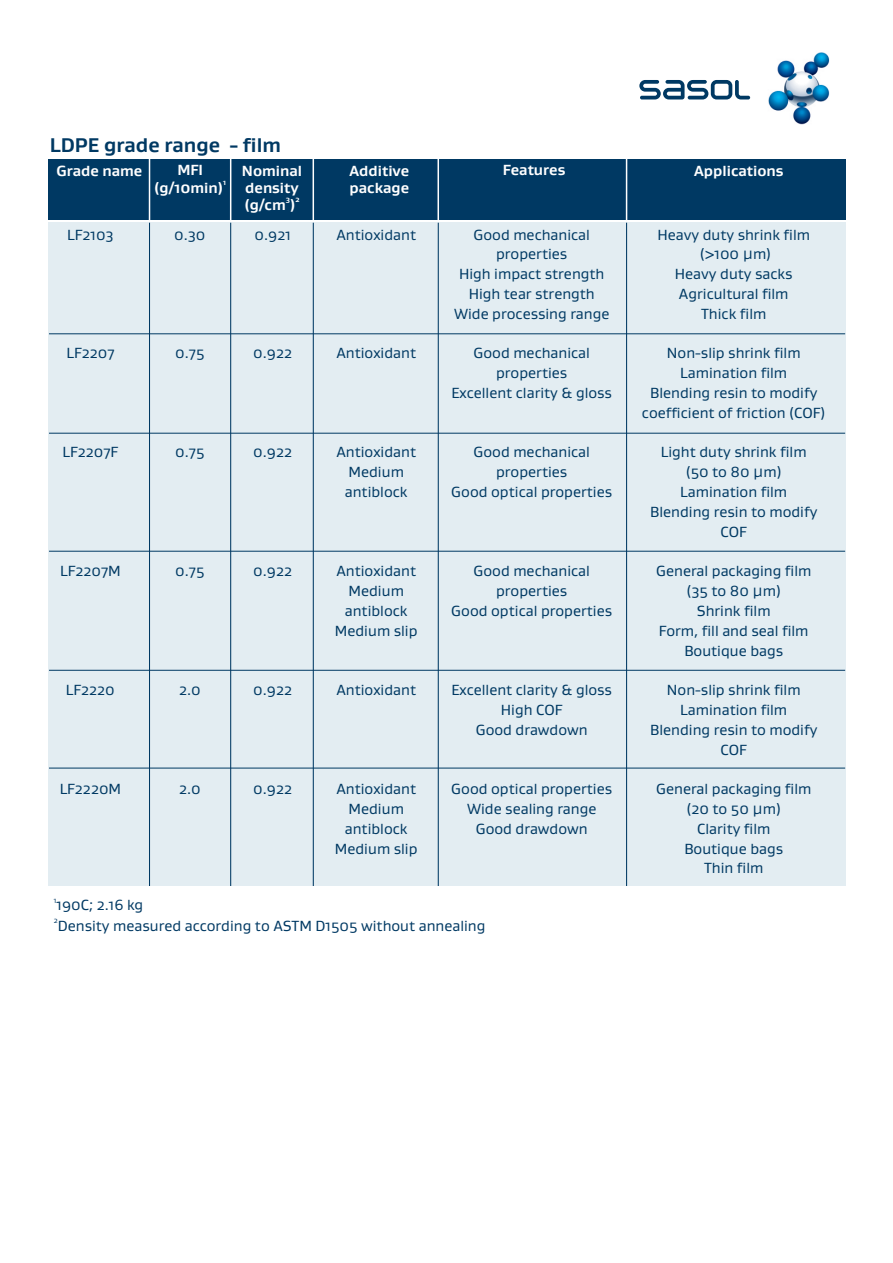
<style>
.page{position:relative;width:893px;height:1263px;background:#fff}
.page>*{position:absolute;margin:0;border:0;box-sizing:border-box;transform-origin:0 0}
.t1{font:700 20.25px "Gustan";color:#003963}
.t2{font:15px/19.8px "Gustan";color:#003963;text-align:center}
.t3{font:700 15px/16.5px "Gustan";color:#fff}
.t4{font:700 7.5px "Gustan";color:#fff}
.t5{font:7.5px "Gustan";color:#003963}
</style>
<div class="page">
<div style="left:48px;top:222px;width:797px;height:664px;background:#e3edf2"></div>
<div style="left:48px;top:159px;width:798px;height:61px;background:#003963"></div>
<hr style="left:149px;top:158px;width:1px;height:62px;background:#fff">
<hr style="left:149px;top:223px;width:1px;height:663px;background:#003963">
<hr style="left:230px;top:158px;width:1px;height:62px;background:#fff">
<hr style="left:230px;top:223px;width:1px;height:663px;background:#003963">
<hr style="left:313px;top:158px;width:1px;height:62px;background:#fff">
<hr style="left:313px;top:223px;width:1px;height:663px;background:#003963">
<hr style="left:626px;top:158px;width:1px;height:62px;background:#fff">
<hr style="left:626px;top:223px;width:1px;height:663px;background:#003963">
<hr style="left:437px;top:158px;width:2px;height:62px;background:#fff">
<hr style="left:438px;top:223px;width:1px;height:663px;background:#003963">
<img style="left:768px;top:52px;width:62px;height:73px">
<svg style="left:639px;top:80px;width:111px;height:19px"></svg>
<hr style="left:49px;top:333px;width:796px;height:1px;background:#003963">
<hr style="left:49px;top:433px;width:796px;height:1px;background:#003963">
<hr style="left:49px;top:551px;width:796px;height:1px;background:#003963">
<hr style="left:49px;top:670px;width:796px;height:1px;background:#003963">
<hr style="left:49px;top:768px;width:796px;height:1px;background:#003963">
<h1 class="t1" style="left:50px;top:138px;width:233px">LDPE grade range - film</h1>
<p class="t3" style="left:57px;top:164px;width:87px">Grade name</p>
<p class="t3" style="left:350px;top:164px;width:61px">Additive package</p>
<p class="t3" style="left:177px;top:163px;width:27px">MFI</p>
<p class="t3" style="left:503px;top:163px;width:64px">Features</p>
<p class="t3" style="left:694px;top:164px;width:91px">Applications</p>
<p class="t4" style="left:223px;top:180px;width:5px">1</p>
<p class="t3" style="left:242px;top:164px;width:62px">Nominal density</p>
<p class="t4" style="left:286px;top:197px;width:15px">3 2</p>
<p class="t3" style="left:154px;top:181px;width:70px">(g/10min)</p>
<p class="t3" style="left:245px;top:198px;width:52px">(g/cm )</p>
<p class="t2" style="left:67px;top:226px;width:48px">LF2103</p>
<p class="t2" style="left:66px;top:345px;width:49px">LF2207</p>
<p class="t2" style="left:174px;top:226px;width:33px">0.30</p>
<p class="t2" style="left:175px;top:345px;width:31px">0.75</p>
<p class="t2" style="left:254px;top:226px;width:38px">0.921</p>
<p class="t2" style="left:253px;top:345px;width:40px">0.922</p>
<p class="t2" style="left:336px;top:226px;width:81px">Antioxidant</p>
<p class="t2" style="left:336px;top:345px;width:81px">Antioxidant</p>
<p class="t2" style="left:454px;top:226px;width:157px">Good mechanical properties<br>High impact strength<br>High tear strength<br>Wide processing range</p>
<p class="t2" style="left:451px;top:345px;width:162px">Good mechanical properties<br>Excellent clarity &amp; gloss</p>
<p class="t2" style="left:63px;top:444px;width:57px">LF2207F</p>
<p class="t2" style="left:175px;top:444px;width:31px">0.75</p>
<p class="t2" style="left:253px;top:444px;width:40px">0.922</p>
<p class="t2" style="left:336px;top:444px;width:81px">Antioxidant<br>Medium antiblock</p>
<p class="t2" style="left:451px;top:444px;width:162px">Good mechanical properties<br>Good optical properties</p>
<p class="t2" style="left:60px;top:562px;width:62px">LF2207M</p>
<p class="t2" style="left:175px;top:562px;width:31px">0.75</p>
<p class="t2" style="left:253px;top:562px;width:40px">0.922</p>
<p class="t2" style="left:335px;top:562px;width:84px">Antioxidant<br>Medium antiblock<br>Medium slip</p>
<p class="t2" style="left:451px;top:562px;width:162px">Good mechanical properties<br>Good optical properties</p>
<p class="t2" style="left:66px;top:681px;width:50px">LF2220</p>
<p class="t2" style="left:179px;top:681px;width:23px">2.0</p>
<p class="t2" style="left:253px;top:681px;width:40px">0.922</p>
<p class="t2" style="left:336px;top:681px;width:81px">Antioxidant</p>
<p class="t2" style="left:451px;top:681px;width:162px">Excellent clarity &amp; gloss<br>High COF<br>Good drawdown</p>
<p class="t2" style="left:60px;top:780px;width:63px">LF2220M</p>
<p class="t2" style="left:179px;top:780px;width:23px">2.0</p>
<p class="t2" style="left:253px;top:780px;width:40px">0.922</p>
<p class="t2" style="left:335px;top:780px;width:84px">Antioxidant<br>Medium antiblock<br>Medium slip</p>
<p class="t2" style="left:451px;top:780px;width:162px">Good optical properties<br>Wide sealing range<br>Good drawdown</p>
<p class="t5" style="left:54px;top:898px;width:4px">1</p>
<p class="t2" style="left:57px;top:896px;width:88px">190C; 2.16 kg</p>
<p class="t5" style="left:54px;top:918px;width:6px">2</p>
<p class="t2" style="left:58px;top:917px;width:429px">Density measured according to ASTM D1505 without annealing</p>
<p class="t2" style="left:657px;top:226px;width:154px">Heavy duty shrink film (&gt;100 µm)<br>Heavy duty sacks<br>Agricultural film<br>Thick film</p>
<p class="t2" style="left:642px;top:345px;width:185px">Non-slip shrink film<br>Lamination film<br>Blending resin to modify coefficient of friction (COF)</p>
<p class="t2" style="left:650px;top:444px;width:169px">Light duty shrink film (50 to 80 µm)<br>Lamination film<br>Blending resin to modify<br>COF</p>
<p class="t2" style="left:656px;top:562px;width:157px">General packaging film (35 to 80 µm)<br>Shrink film<br>Form, fill and seal film<br>Boutique bags</p>
<p class="t2" style="left:650px;top:681px;width:169px">Non-slip shrink film<br>Lamination film<br>Blending resin to modify<br>COF</p>
<p class="t2" style="left:656px;top:780px;width:157px">General packaging film (20 to 50 µm)<br>Clarity film<br>Boutique bags<br>Thin film</p>
</div>
